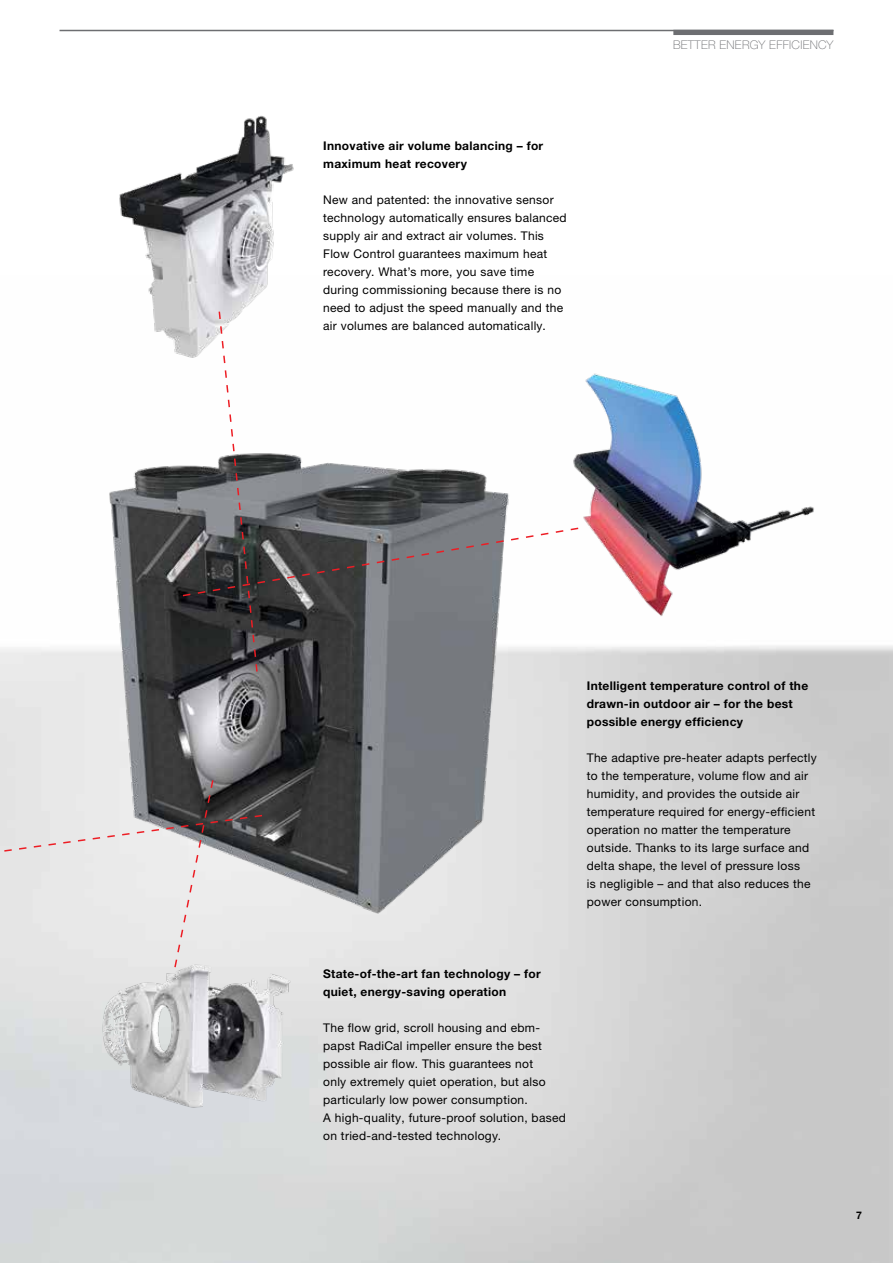
<style>
.page{position:relative;width:893px;height:1263px;background:#fff}
.page>*{position:absolute;margin:0;border:0;box-sizing:border-box;transform-origin:0 0}
.t1{font:12px/18px "Helvetica Neuefor Zehnder";letter-spacing:.025em;color:#000}
.t2{font:700 12px/18px "Helvetica Neue LTW1 G";letter-spacing:.025em;color:#000}
.t3{font:100 12px "Helvetica Neue LTW1 G";letter-spacing:.025em;color:#6d6e71}
.t4{font:700 10.5px "Helvetica Neue LTW1 G";color:#000}
</style>
<div class="page">
<img style="left:97px;top:465px;width:447px;height:475px">
<img style="left:580px;top:373px;width:235px;height:244px">
<img style="left:119px;top:115px;width:175px;height:240px">
<img style="left:89px;top:955px;width:217px;height:167px">
<svg style="left:0;top:778px;width:264px;height:191px;background:#d0cfd0"></svg>
<svg style="left:181px;top:310px;width:399px;height:363px"></svg>
<hr style="left:60px;top:30px;width:773px;height:1px;background:#6d6e71">
<div style="left:673px;top:30px;width:160px;height:5px;background:#6d6e71"></div>
<p class="t2" style="left:323px;top:136px;width:222px">Innovative air volume balancing – for maximum heat recovery</p>
<p class="t1" style="left:323px;top:190px;width:245px">New and patented: the innovative sensor technology automatically ensures balanced supply air and extract air volumes. This Flow Control guarantees maximum heat recovery. What’s more, you save time during commissioning because there is no need to adjust the speed manually and the air volumes are balanced automatically.</p>
<p class="t3" style="left:673px;top:37px;width:162px">BETTER ENERGY EFFICIENCY</p>
<p class="t2" style="left:587px;top:676px;width:223px">Intelligent temperature control of the drawn-in outdoor air – for the best possible energy efficiency</p>
<p class="t1" style="left:587px;top:748px;width:232px">The adaptive pre-heater adapts perfectly to the temperature, volume flow and air humidity, and provides the outside air temperature required for energy-efficient operation no matter the temperature outside. Thanks to its large surface and delta shape, the level of pressure loss<br>is negligible – and that also reduces the power consumption.</p>
<p class="t2" style="left:323px;top:964px;width:219px">State-of-the-art fan technology – for quiet, energy-saving operation</p>
<p class="t1" style="left:323px;top:1018px;width:244px">The flow grid, scroll housing and ebm&shy;papst RadiCal impeller ensure the best possible air flow. This guarantees not<br>only extremely quiet operation, but also particularly low power consumption.<br>A high-quality, future-proof solution, based on tried-and-tested technology.</p>
<p class="t4" style="left:856px;top:1209px;width:7px">7</p>
</div>
